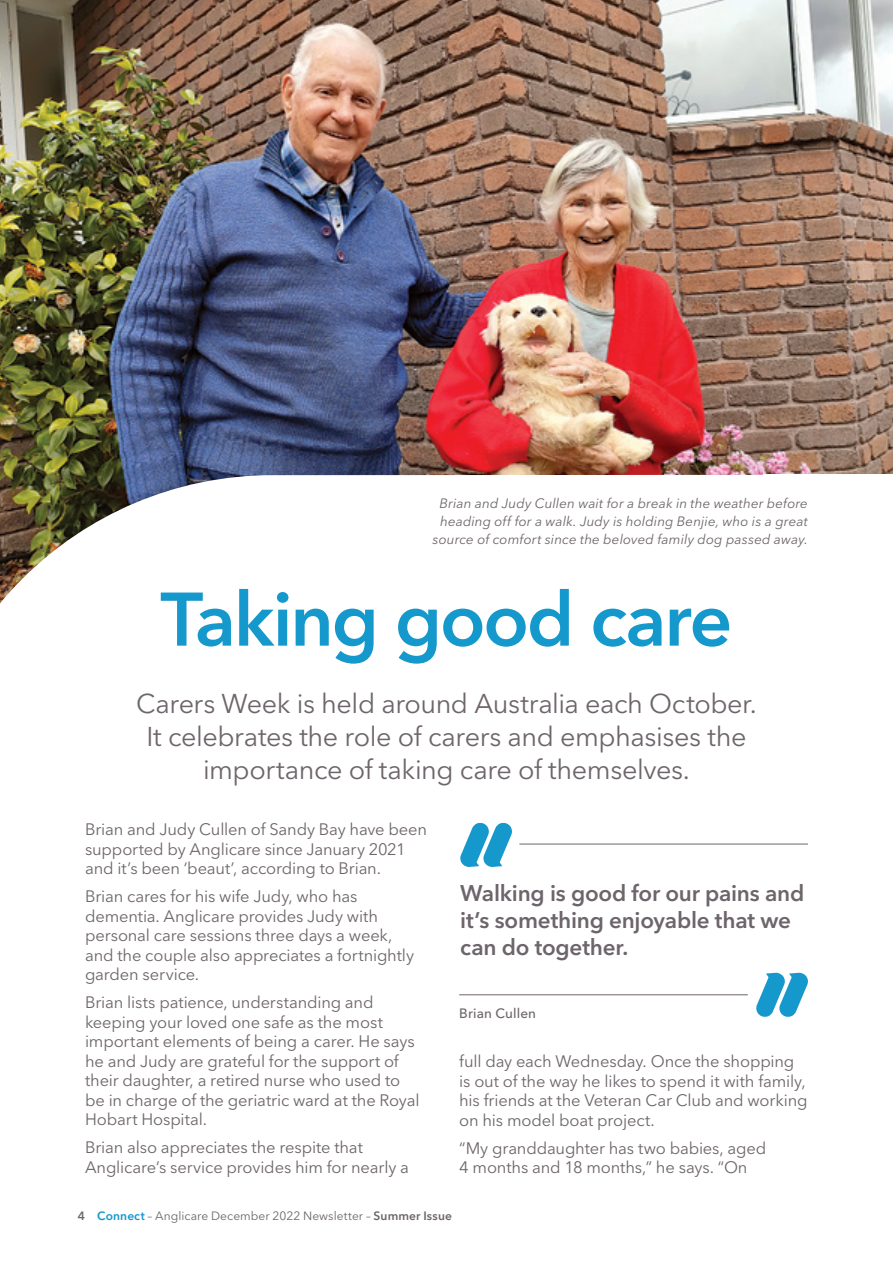
<style>
.page{position:relative;width:893px;height:1263px;background:#fff}
.page>*{position:absolute;margin:0;border:0;box-sizing:border-box;transform-origin:0 0}
.t1{font:600 75px "Avenir Next LT Pro";letter-spacing:-.03em;color:#1598cb}
.t2{font:27px/33px "Avenir Next LT Pro";letter-spacing:-.015em;color:#6d656b;text-align:center}
.t3{font:600 22.5px/27px "Avenir Next LT Pro";letter-spacing:-.01em;color:#6d656b}
.t4{font:16.5px/19.5px "Avenir Next LT Pro";letter-spacing:-.01em;color:#6d656b}
.t5{font:italic 13.5px/18px "Avenir Next LT Pro";letter-spacing:.005em;color:#6d656b;text-align:center}
.t6{font:500 13.5px "Avenir Next LT Pro";letter-spacing:.01em;color:#6d656b}
.t7{font:12px "Avenir Next LT Pro";letter-spacing:.005em;color:#6d656b}
.s1{font-weight:600}
.s2{font-weight:600;color:#1598cb}
</style>
<div class="page">
<img style="left:0;top:0;width:893px;height:475px">
<svg style="left:0;top:475px;width:808px;height:521px"></svg>
<hr style="left:519px;top:844px;width:289px;height:1px;background:#6d656b">
<svg style="left:460px;top:823px;width:52px;height:44px"></svg>
<svg style="left:756px;top:973px;width:52px;height:44px"></svg>
<hr style="left:459px;top:994px;width:289px;height:1px;background:#6d656b">
<div style="left:764px;top:475px;width:129px;height:304px;background:#fff"></div>
<p class="t5" style="left:433px;top:495px;width:377px">Brian and Judy Cullen wait for a break in the weather before heading off for a walk. Judy is holding Benjie, who is a great source of comfort since the beloved family dog passed away.</p>
<h1 class="t1" style="left:160px;top:574px;width:573px">Taking good care</h1>
<h2 class="t2" style="left:136px;top:687px;width:622px">Carers Week is held around Australia each October.<br>It celebrates the role of carers and emphasises the importance of taking care of themselves.</h2>
<p class="t4" style="left:85px;top:820px;width:344px">Brian and Judy Cullen of Sandy Bay have been supported by Anglicare since January 2021 and it’s been ‘beaut’, according to Brian.</p>
<p class="t4" style="left:85px;top:887px;width:330px">Brian cares for his wife Judy, who has dementia. Anglicare provides Judy with personal care sessions three days a week, and the couple also appreciates a fortnightly garden service.</p>
<p class="t4" style="left:85px;top:993px;width:336px">Brian lists patience, understanding and keeping your loved one safe as the most important elements of being a carer. He says he and Judy are grateful for the support of their daughter, a retired nurse who used to be in charge of the geriatric ward at the Royal Hobart Hospital.</p>
<p class="t4" style="left:85px;top:1138px;width:326px">Brian also appreciates the respite that<br>Anglicare’s service provides him for nearly a</p>
<h3 class="t3" style="left:460px;top:880px;width:346px">Walking is good for our pains and it’s something enjoyable that we can do together.</h3>
<p class="t6" style="left:459px;top:1005px;width:78px">Brian Cullen</p>
<p class="t4" style="left:459px;top:1052px;width:350px">full day each Wednesday. Once the shopping is out of the way he likes to spend it with family, his friends at the Veteran Car Club and working on his model boat project.</p>
<p class="t4" style="left:459px;top:1138px;width:309px">“My granddaughter has two babies, aged<br>4 months and 18 months,” he says. “On</p>
<p class="t7" style="left:78px;top:1208px;width:376px"><span class="s1">4</span> <span class="s2">Connect</span> – Anglicare December 2022 Newsletter – <span class="s1">Summer Issue</span></p>
</div>
